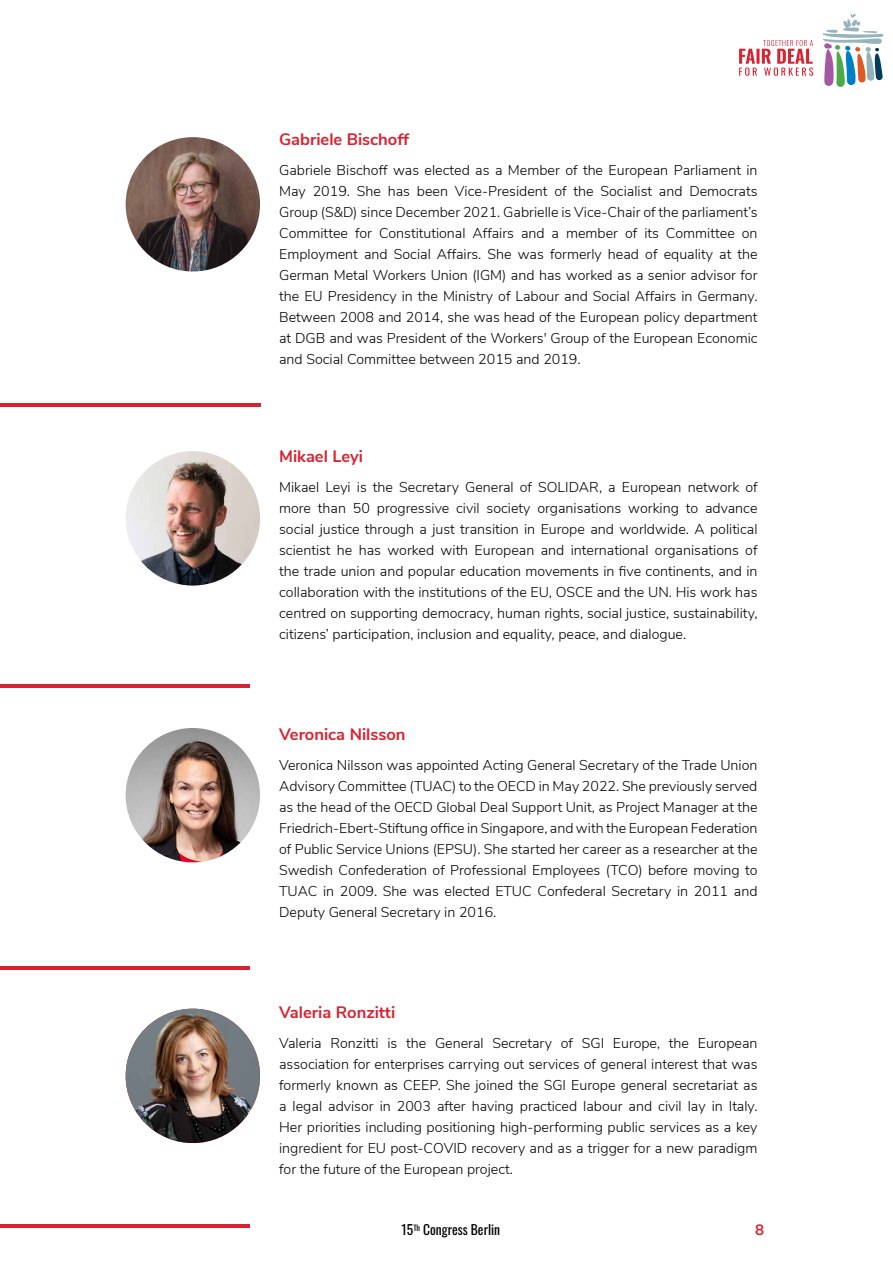
<style>
.page{position:relative;width:893px;height:1263px;background:#fff}
.page>*{position:absolute;margin:0;border:0;box-sizing:border-box;transform-origin:0 0}
.t1{font:700 16.5px "Nunito Sans";color:#d82231}
.t2{font:700 15px "Nunito Sans";color:#d82231}
.t3{font:300 14.25px/21px "Nunito Sans";color:#000;text-align:justify}
.t4{font:13.5px "Oswald";color:#000}
</style>
<div class="page">
<img style="left:126px;top:137px;width:134px;height:135px;border-radius:67px">
<img style="left:126px;top:451px;width:134px;height:135px;border-radius:67px">
<img style="left:126px;top:728px;width:134px;height:134px;border-radius:67px">
<img style="left:126px;top:1009px;width:134px;height:134px;border-radius:67px">
<hr style="left:0;top:403px;width:260px;height:4px;background:#d82231">
<hr style="left:0;top:685px;width:249px;height:3px;background:#d82231">
<hr style="left:0;top:966px;width:249px;height:3px;background:#d82231">
<hr style="left:0;top:1225px;width:249px;height:3px;background:#d82231">
<svg style="left:822px;top:13px;width:61px;height:74px"></svg>
<svg style="left:739px;top:40px;width:74px;height:36px"></svg>
<p class="t1" style="left:279px;top:127px;width:131px">Gabriele Bischoff</p>
<p class="t3" style="left:279px;top:158px;width:480px">Gabriele Bischoff was elected as a Member of the European Parliament in May 2019. She has been Vice-President of the Socialist and Democrats Group (S&amp;D) since December 2021. Gabrielle is Vice-Chair of the parliament’s Committee for Constitutional Affairs and a member of its Committee on Employment and Social Affairs. She was formerly head of equality at the German Metal Workers Union (IGM) and has worked as a senior advisor for the EU Presidency in the Ministry of Labour and Social Affairs in Germany.<br>Between 2008 and 2014, she was head of the European policy department at DGB and was President of the Workers' Group of the European Economic and Social Committee between 2015 and 2019.</p>
<p class="t1" style="left:279px;top:444px;width:85px">Mikael Leyi</p>
<p class="t3" style="left:279px;top:475px;width:480px">Mikael Leyi is the Secretary General of SOLIDAR, a European network of more than 50 progressive civil society organisations working to advance social justice through a just transition in Europe and worldwide. A political scientist he has worked with European and international organisations of the trade union and popular education movements in five continents, and in collaboration with the institutions of the EU, OSCE and the UN. His work has centred on supporting democracy, human rights, social justice, sustainability, citizens’ participation, inclusion and equality, peace, and dialogue.</p>
<p class="t1" style="left:279px;top:722px;width:128px">Veronica Nilsson</p>
<p class="t3" style="left:279px;top:753px;width:480px">Veronica Nilsson was appointed Acting General Secretary of the Trade Union Advisory Committee (TUAC) to the OECD in May 2022. She previously served as the head of the OECD Global Deal Support Unit, as Project Manager at the Friedrich-Ebert-Stiftung office in Singapore, and with the European Federation of Public Service Unions (EPSU). She started her career as a researcher at the Swedish Confederation of Professional Employees (TCO) before moving to TUAC in 2009. She was elected ETUC Confederal Secretary in 2011 and Deputy General Secretary in 2016.</p>
<p class="t1" style="left:279px;top:1000px;width:118px">Valeria Ronzitti</p>
<p class="t3" style="left:279px;top:1031px;width:480px">Valeria Ronzitti is the General Secretary of SGI Europe, the European association for enterprises carrying out services of general interest that was formerly known as CEEP. She joined the SGI Europe general secretariat as a legal advisor in 2003 after having practiced labour and civil lay in Italy.<br>Her priorities including positioning high-performing public services as a key ingredient for EU post-COVID recovery and as a trigger for a new paradigm for the future of the European project.</p>
<p class="t4" style="left:402px;top:1218px;width:100px">15<sup>Th</sup> Congress Berlin</p>
<p class="t2" style="left:755px;top:1218px;width:10px">8</p>
</div>
